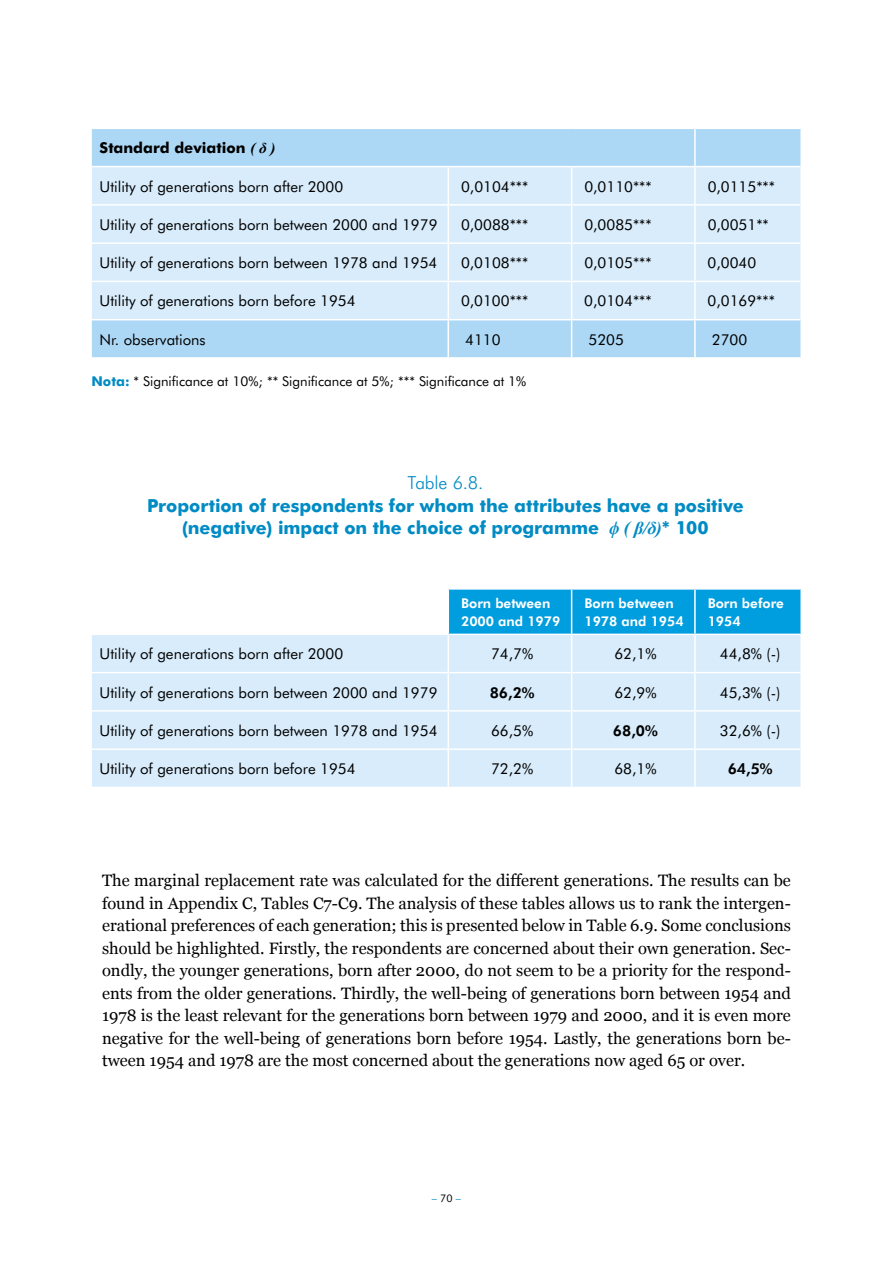
<style>
.page{position:relative;width:893px;height:1263px;background:#fff}
.page>*{position:absolute;margin:0;border:0;box-sizing:border-box;transform-origin:0 0}
.t1{font:800 18px/22.5px "Futura BT";letter-spacing:-.005em;color:#008bc4;text-align:center}
.t2{font:300 18px "Futura BT";letter-spacing:-.01em;color:#008bc4}
.t3{font:16.5px/22.5px "Georgia";color:#000;text-align:justify}
.t4{font:15px "Futura BT";color:#000}
.t5{font:800 15px "Futura BT";color:#000}
.t6{font:700 15px "Futura BT";color:#000}
.t7{font:13.5px "Futura BT";color:#000}
.t8{font:700 13.5px/18px "Futura BT";color:#fff}
.t9{font:10.5px "Futura BT";color:#008bc4}
.s1{font-family:"Times New Roman";font-weight:700;font-style:italic}
.s2{font-weight:800;color:#008bc4}
.s3{color:#000}
</style>
<div class="page">
<div style="left:92px;top:129px;width:708px;height:228px;background:#add8f5"></div>
<div style="left:92px;top:167px;width:708px;height:152px;background:#d8ecfb"></div>
<hr style="left:694px;top:129px;width:2px;height:37px;background:#fff">
<hr style="left:448px;top:167px;width:1px;height:37px;background:#fff">
<hr style="left:571px;top:167px;width:1px;height:37px;background:#fff">
<hr style="left:694px;top:167px;width:2px;height:37px;background:#fff">
<hr style="left:448px;top:206px;width:1px;height:36px;background:#fff">
<hr style="left:571px;top:206px;width:1px;height:36px;background:#fff">
<hr style="left:694px;top:206px;width:2px;height:36px;background:#fff">
<hr style="left:448px;top:244px;width:1px;height:37px;background:#fff">
<hr style="left:571px;top:244px;width:1px;height:37px;background:#fff">
<hr style="left:694px;top:244px;width:2px;height:37px;background:#fff">
<hr style="left:448px;top:282px;width:1px;height:37px;background:#fff">
<hr style="left:571px;top:282px;width:1px;height:37px;background:#fff">
<hr style="left:694px;top:282px;width:2px;height:37px;background:#fff">
<hr style="left:92px;top:166px;width:356px;height:1px;background:#fff">
<hr style="left:448px;top:166px;width:124px;height:1px;background:#fff">
<hr style="left:572px;top:166px;width:123px;height:1px;background:#fff">
<hr style="left:695px;top:166px;width:105px;height:1px;background:#fff">
<hr style="left:92px;top:204px;width:356px;height:2px;background:#fff">
<hr style="left:448px;top:204px;width:124px;height:2px;background:#fff">
<hr style="left:572px;top:204px;width:123px;height:2px;background:#fff">
<hr style="left:695px;top:204px;width:105px;height:2px;background:#fff">
<hr style="left:92px;top:242px;width:356px;height:2px;background:#fff">
<hr style="left:448px;top:242px;width:124px;height:2px;background:#fff">
<hr style="left:572px;top:242px;width:123px;height:2px;background:#fff">
<hr style="left:695px;top:242px;width:105px;height:2px;background:#fff">
<hr style="left:92px;top:281px;width:356px;height:1px;background:#fff">
<hr style="left:448px;top:281px;width:124px;height:1px;background:#fff">
<hr style="left:572px;top:281px;width:123px;height:1px;background:#fff">
<hr style="left:695px;top:281px;width:105px;height:1px;background:#fff">
<hr style="left:92px;top:319px;width:356px;height:1px;background:#fff">
<hr style="left:448px;top:319px;width:124px;height:1px;background:#fff">
<hr style="left:572px;top:319px;width:123px;height:1px;background:#fff">
<hr style="left:695px;top:319px;width:105px;height:1px;background:#fff">
<hr style="left:448px;top:320px;width:1px;height:37px;background:#fff">
<hr style="left:571px;top:320px;width:1px;height:37px;background:#fff">
<hr style="left:694px;top:320px;width:2px;height:37px;background:#fff">
<div style="left:449px;top:590px;width:351px;height:44px;background:#009ddf"></div>
<div style="left:92px;top:635px;width:708px;height:152px;background:#d8ecfb"></div>
<hr style="left:571px;top:590px;width:1px;height:44px;background:#fff">
<hr style="left:694px;top:590px;width:2px;height:44px;background:#fff">
<hr style="left:448px;top:635px;width:1px;height:37px;background:#fff">
<hr style="left:571px;top:635px;width:1px;height:37px;background:#fff">
<hr style="left:694px;top:635px;width:2px;height:37px;background:#fff">
<hr style="left:448px;top:673px;width:1px;height:37px;background:#fff">
<hr style="left:571px;top:673px;width:1px;height:37px;background:#fff">
<hr style="left:694px;top:673px;width:2px;height:37px;background:#fff">
<hr style="left:448px;top:712px;width:1px;height:36px;background:#fff">
<hr style="left:571px;top:712px;width:1px;height:36px;background:#fff">
<hr style="left:694px;top:712px;width:2px;height:36px;background:#fff">
<hr style="left:448px;top:750px;width:1px;height:37px;background:#fff">
<hr style="left:571px;top:750px;width:1px;height:37px;background:#fff">
<hr style="left:694px;top:750px;width:2px;height:37px;background:#fff">
<hr style="left:90px;top:672px;width:358px;height:1px;background:#fff">
<hr style="left:448px;top:672px;width:124px;height:1px;background:#fff">
<hr style="left:572px;top:672px;width:123px;height:1px;background:#fff">
<hr style="left:695px;top:672px;width:107px;height:1px;background:#fff">
<hr style="left:90px;top:710px;width:358px;height:2px;background:#fff">
<hr style="left:448px;top:710px;width:124px;height:2px;background:#fff">
<hr style="left:572px;top:710px;width:123px;height:2px;background:#fff">
<hr style="left:695px;top:710px;width:107px;height:2px;background:#fff">
<hr style="left:92px;top:748px;width:356px;height:2px;background:#fff">
<hr style="left:448px;top:748px;width:124px;height:2px;background:#fff">
<hr style="left:572px;top:748px;width:123px;height:2px;background:#fff">
<hr style="left:695px;top:748px;width:105px;height:2px;background:#fff">
<p class="t5" style="left:100px;top:138px;width:177px">Standard deviation <span class="s1">( δ )</span></p>
<p class="t4" style="left:100px;top:177px;width:245px">Utility of generations born after 2000</p>
<p class="t4" style="left:461px;top:177px;width:69px">0,0104***</p>
<p class="t4" style="left:584px;top:177px;width:69px">0,0110***</p>
<p class="t4" style="left:708px;top:177px;width:69px">0,0115***</p>
<p class="t4" style="left:100px;top:215px;width:339px">Utility of generations born between 2000 and 1979</p>
<p class="t4" style="left:461px;top:215px;width:69px">0,0088***</p>
<p class="t4" style="left:584px;top:215px;width:69px">0,0085***</p>
<p class="t4" style="left:708px;top:215px;width:63px">0,0051**</p>
<p class="t4" style="left:100px;top:253px;width:339px">Utility of generations born between 1978 and 1954</p>
<p class="t4" style="left:461px;top:253px;width:69px">0,0108***</p>
<p class="t4" style="left:584px;top:253px;width:69px">0,0105***</p>
<p class="t4" style="left:708px;top:253px;width:50px">0,0040</p>
<p class="t4" style="left:100px;top:291px;width:257px">Utility of generations born before 1954</p>
<p class="t4" style="left:461px;top:291px;width:69px">0,0100***</p>
<p class="t4" style="left:584px;top:291px;width:69px">0,0104***</p>
<p class="t4" style="left:708px;top:291px;width:69px">0,0169***</p>
<p class="t4" style="left:100px;top:330px;width:108px">Nr. observations</p>
<p class="t4" style="left:465px;top:330px;width:37px">4110</p>
<p class="t4" style="left:589px;top:330px;width:37px">5205</p>
<p class="t4" style="left:712px;top:330px;width:37px">2700</p>
<p class="t7" style="left:91px;top:372px;width:436px"><span class="s2">Nota:</span> * Significance at 10%; ** Significance at 5%; *** Significance at 1%</p>
<p class="t2" style="left:408px;top:471px;width:77px">Table 6.8.</p>
<p class="t1" style="left:147px;top:494px;width:598px">Proportion of respondents for whom the attributes have a positive (negative) impact on the choice of programme <span class="s1">ϕ ( β/δ)</span>* 100</p>
<p class="t8" style="left:461px;top:594px;width:101px">Born between<br>2000 and 1979</p>
<p class="t8" style="left:584px;top:594px;width:101px">Born between<br>1978 and 1954</p>
<p class="t8" style="left:708px;top:594px;width:78px">Born before<br>1954</p>
<p class="t4" style="left:100px;top:644px;width:245px">Utility of generations born after 2000</p>
<p class="t4" style="left:491px;top:644px;width:44px">74,7%</p>
<p class="t4" style="left:614px;top:644px;width:44px">62,1%</p>
<p class="t4" style="left:720px;top:644px;width:62px">44,8% (-)</p>
<p class="t4" style="left:100px;top:683px;width:339px">Utility of generations born between 2000 and 1979</p>
<p class="t6" style="left:490px;top:682px;width:46px">86,2%</p>
<p class="t4" style="left:614px;top:683px;width:44px">62,9%</p>
<p class="t4" style="left:720px;top:683px;width:62px">45,3% (-)</p>
<p class="t4" style="left:100px;top:721px;width:339px">Utility of generations born between 1978 and 1954</p>
<p class="t4" style="left:491px;top:721px;width:44px">66,5%</p>
<p class="t6" style="left:613px;top:721px;width:46px">68,0%</p>
<p class="t4" style="left:720px;top:721px;width:62px">32,6% (-)</p>
<p class="t4" style="left:100px;top:759px;width:257px">Utility of generations born before 1954</p>
<p class="t4" style="left:491px;top:759px;width:44px">72,2%</p>
<p class="t4" style="left:614px;top:759px;width:44px">68,1%</p>
<p class="t6" style="left:728px;top:759px;width:46px">64,5%</p>
<p class="t3" style="left:102px;top:869px;width:690px">The marginal replacement rate was calculated for the different generations. The results can be found in Appendix C, Tables C7-C9. The analysis of these tables allows us to rank the intergen&shy;erational preferences of each generation; this is presented below in Table 6.9. Some conclusions should be highlighted. Firstly, the respondents are concerned about their own generation. Sec&shy;ondly, the younger generations, born after 2000, do not seem to be a priority for the respond&shy;ents from the older generations. Thirdly, the well-being of generations born between 1954 and 1978 is the least relevant for the generations born between 1979 and 2000, and it is even more negative for the well-being of generations born before 1954. Lastly, the generations born be&shy;tween 1954 and 1978 are the most concerned about the generations now aged 65 or over.</p>
<p class="t9" style="left:432px;top:1191px;width:31px">– <span class="s3">70</span> –</p>
</div>
